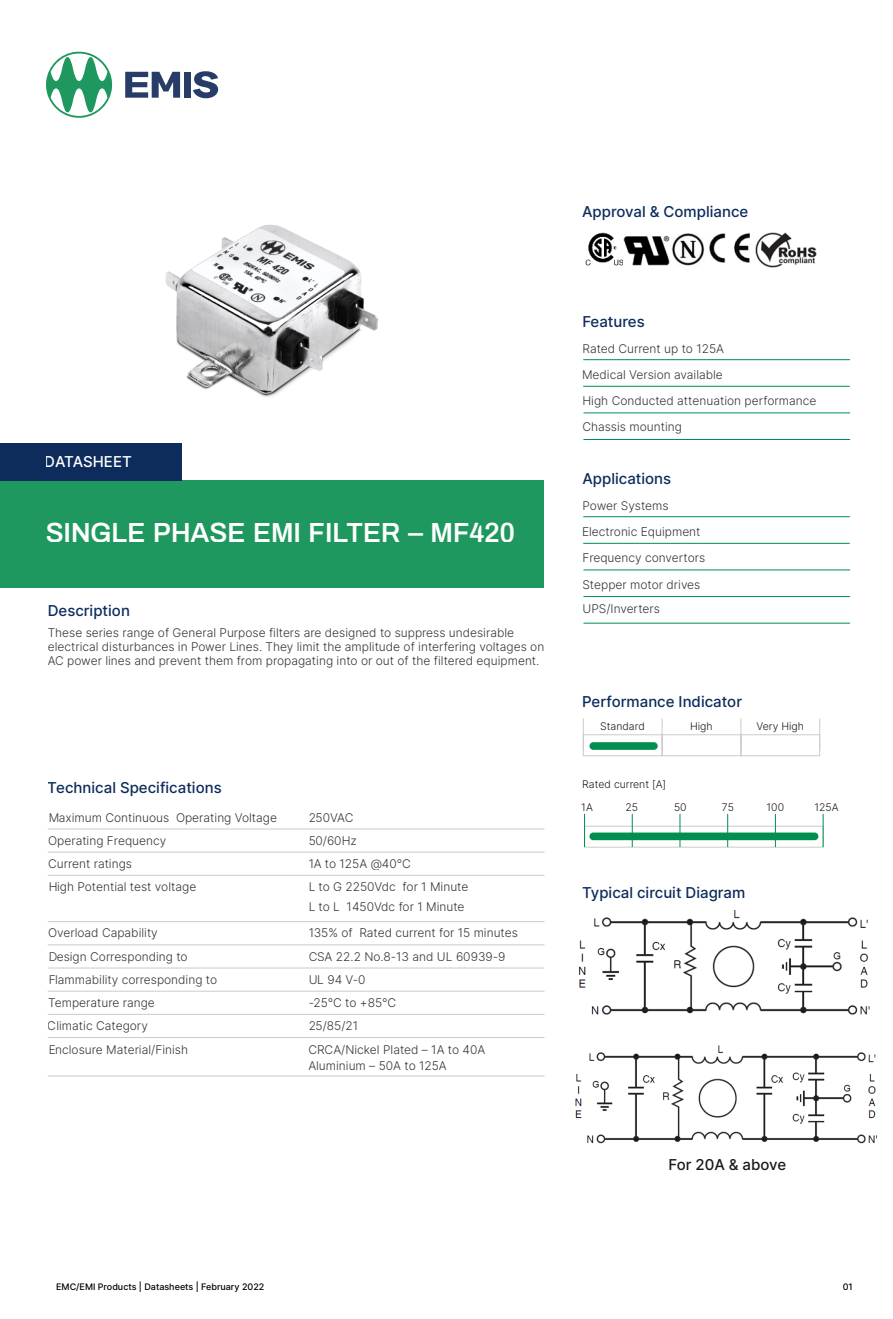
<style>
.page{position:relative;width:893px;height:1319px;background:#fff}
.page>*{position:absolute;margin:0;border:0;box-sizing:border-box;transform-origin:0 0}
.t1{font:600 27px "Archivo";color:#fff}
.t2{font:500 15px "Inter";color:#0d2c5c}
.t3{font:500 15px "Inter";color:#1a1a1a}
.t4{font:500 15px "Inter";letter-spacing:-.005em;color:#fff}
.t5{font:300 12px/23.2px "Inter";color:#373435}
.t6{font:300 10.5px "Inter";color:#1a1a1a}
.t7{font:300 10.5px "Inter";color:#1a1a18}
.t8{font:500 9px "Inter";color:#000}
</style>
<div class="page">
<img style="left:165px;top:224px;width:213px;height:173px">
<svg style="left:46px;top:51px;width:67px;height:67px"></svg>
<svg style="left:125px;top:72px;width:55px;height:26px"></svg>
<svg style="left:193px;top:71px;width:25px;height:27px"></svg>
<div style="left:184px;top:72px;width:7px;height:26px;background:#273c66"></div>
<div style="left:0;top:480px;width:543px;height:107px;background:#1f985f"></div>
<div style="left:0;top:443px;width:182px;height:37px;background:#0d2c5c"></div>
<img style="left:585px;top:233px;width:38px;height:33px">
<img style="left:623px;top:233px;width:82px;height:33px">
<img style="left:709px;top:233px;width:41px;height:30px">
<img style="left:756px;top:233px;width:61px;height:34px">
<hr style="left:583px;top:359px;width:267px;height:1px;background:#008f4e">
<hr style="left:583px;top:386px;width:267px;height:1px;background:#008f4e">
<hr style="left:583px;top:412px;width:267px;height:1px;background:#008f4e">
<hr style="left:583px;top:439px;width:267px;height:1px;background:#008f4e">
<hr style="left:583px;top:516px;width:267px;height:1px;background:#008f4e">
<hr style="left:583px;top:543px;width:267px;height:1px;background:#008f4e">
<hr style="left:583px;top:569px;width:267px;height:1px;background:#008f4e">
<hr style="left:583px;top:596px;width:267px;height:1px;background:#008f4e">
<hr style="left:583px;top:622px;width:267px;height:1px;background:#008f4e">
<hr style="left:48px;top:828px;width:496px;height:1px;background:#cbcbcb">
<hr style="left:48px;top:851px;width:496px;height:1px;background:#cbcbcb">
<hr style="left:48px;top:874px;width:496px;height:1px;background:#cbcbcb">
<hr style="left:48px;top:921px;width:496px;height:1px;background:#cbcbcb">
<hr style="left:48px;top:944px;width:496px;height:1px;background:#cbcbcb">
<hr style="left:48px;top:967px;width:496px;height:1px;background:#cbcbcb">
<hr style="left:48px;top:990px;width:496px;height:1px;background:#cbcbcb">
<hr style="left:48px;top:1013px;width:496px;height:1px;background:#cbcbcb">
<hr style="left:48px;top:1036px;width:496px;height:1px;background:#cbcbcb">
<hr style="left:48px;top:1075px;width:496px;height:1px;background:#cbcbcb">
<div style="left:583px;top:734px;width:79px;height:22px;border:1px solid #cbcbcb"></div>
<div style="left:662px;top:734px;width:79px;height:22px;border:1px solid #cbcbcb"></div>
<div style="left:740px;top:734px;width:80px;height:22px;border:1px solid #cbcbcb"></div>
<hr style="left:662px;top:718px;width:1px;height:32px;background:#cbcbcb">
<hr style="left:740px;top:718px;width:1px;height:32px;background:#cbcbcb">
<hr style="left:583px;top:718px;width:1px;height:32px;background:#cbcbcb">
<hr style="left:819px;top:718px;width:1px;height:32px;background:#cbcbcb">
<div style="left:584px;top:825px;width:239px;height:22px;border:1px solid #cbcbcb"></div>
<hr style="left:584px;top:813px;width:1px;height:33px;background:#008f4e">
<hr style="left:679px;top:813px;width:1px;height:33px;background:#008f4e">
<hr style="left:775px;top:813px;width:1px;height:33px;background:#008f4e">
<hr style="left:632px;top:813px;width:1px;height:33px;background:#008f4e">
<hr style="left:823px;top:813px;width:1px;height:33px;background:#008f4e">
<hr style="left:727px;top:813px;width:1px;height:33px;background:#008f4e">
<div style="left:589px;top:832px;width:229px;height:8px;background:#008f4e;border-radius:4px"></div>
<div style="left:589px;top:742px;width:69px;height:7px;background:#008f4e;border-radius:4px"></div>
<img style="left:575px;top:1045px;width:303px;height:99px">
<img style="left:578px;top:909px;width:292px;height:106px">
<p class="t4" style="left:45px;top:450px;width:88px">DATASHEET</p>
<h1 class="t1" style="left:46px;top:513px;width:471px">SINGLE PHASE EMI FILTER – MF420</h1>
<p class="t2" style="left:48px;top:599px;width:84px">Description</p>
<p class="t5" style="left:48px;top:624px;width:498px;line-height:14.4px">These series range of General Purpose filters are designed to suppress undesirable electrical disturbances in Power Lines. They limit the amplitude of interfering voltages on<br>AC power lines and prevent them from propagating into or out of the filtered equipment.</p>
<p class="t2" style="left:48px;top:776px;width:176px">Technical Specifications</p>
<p class="t5" style="left:48px;top:805px;width:230px">Maximum Continuous Operating Voltage<br>Operating Frequency<br>Current ratings<br>High Potential test voltage</p>
<p class="t5" style="left:48px;top:920px;width:171px">Overload Capability<br>Design Corresponding to<br>Flammability corresponding to<br>Temperature range<br>Climatic Category<br>Enclosure Material/Finish</p>
<p class="t5" style="left:308px;top:805px;width:162px">250VAC<br>50/60Hz<br>1A to 125A @40°C<br>L to G 2250Vdc for 1 Minute</p>
<p class="t5" style="left:308px;top:920px;width:211px">135% of Rated current for 15 minutes</p>
<p class="t5" style="left:308px;top:894px;width:158px">L to L 1450Vdc for 1 Minute</p>
<p class="t5" style="left:308px;top:944px;width:199px">CSA 22.2 No.8-13 and UL 60939-9<br>UL 94 V-0<br>-25°C to +85°C<br>25/85/21<br>CRCA/Nickel Plated – 1A to 40A</p>
<p class="t5" style="left:308px;top:1053px;width:140px">Aluminium – 50A to 125A</p>
<p class="t2" style="left:582px;top:200px;width:168px">Approval &amp; Compliance</p>
<p class="t2" style="left:582px;top:311px;width:64px">Features</p>
<p class="t5" style="left:582px;top:335px;width:236px;line-height:26px">Rated Current up to 125A<br>Medical Version available<br>High Conducted attenuation performance</p>
<p class="t5" style="left:582px;top:415px;width:101px">Chassis mounting</p>
<p class="t2" style="left:582px;top:468px;width:90px">Applications</p>
<p class="t5" style="left:582px;top:492px;width:125px;line-height:26px">Power Systems<br>Electronic Equipment<br>Frequency convertors</p>
<p class="t5" style="left:582px;top:571px;width:120px;line-height:24.5px">Stepper motor drives<br>UPS/Inverters</p>
<p class="t2" style="left:582px;top:690px;width:162px">Performance Indicator</p>
<p class="t6" style="left:600px;top:718px;width:46px">Standard</p>
<p class="t6" style="left:690px;top:718px;width:24px">High</p>
<p class="t6" style="left:756px;top:718px;width:49px">Very High</p>
<p class="t7" style="left:582px;top:776px;width:85px">Rated current [A]</p>
<p class="t6" style="left:581px;top:799px;width:13px">1A</p>
<p class="t6" style="left:625px;top:799px;width:14px">25</p>
<p class="t6" style="left:674px;top:799px;width:14px">50</p>
<p class="t6" style="left:722px;top:799px;width:14px">75</p>
<p class="t6" style="left:767px;top:799px;width:19px">100</p>
<p class="t6" style="left:814px;top:799px;width:26px">125A</p>
<p class="t2" style="left:582px;top:881px;width:165px">Typical circuit Diagram</p>
<p class="t3" style="left:669px;top:1153px;width:119px">For 20A &amp; above</p>
<p class="t8" style="left:56px;top:1279px;width:210px">EMC/EMI Products | Datasheets | February 2022</p>
<p class="t8" style="left:843px;top:1279px;width:12px">01</p>
</div>
